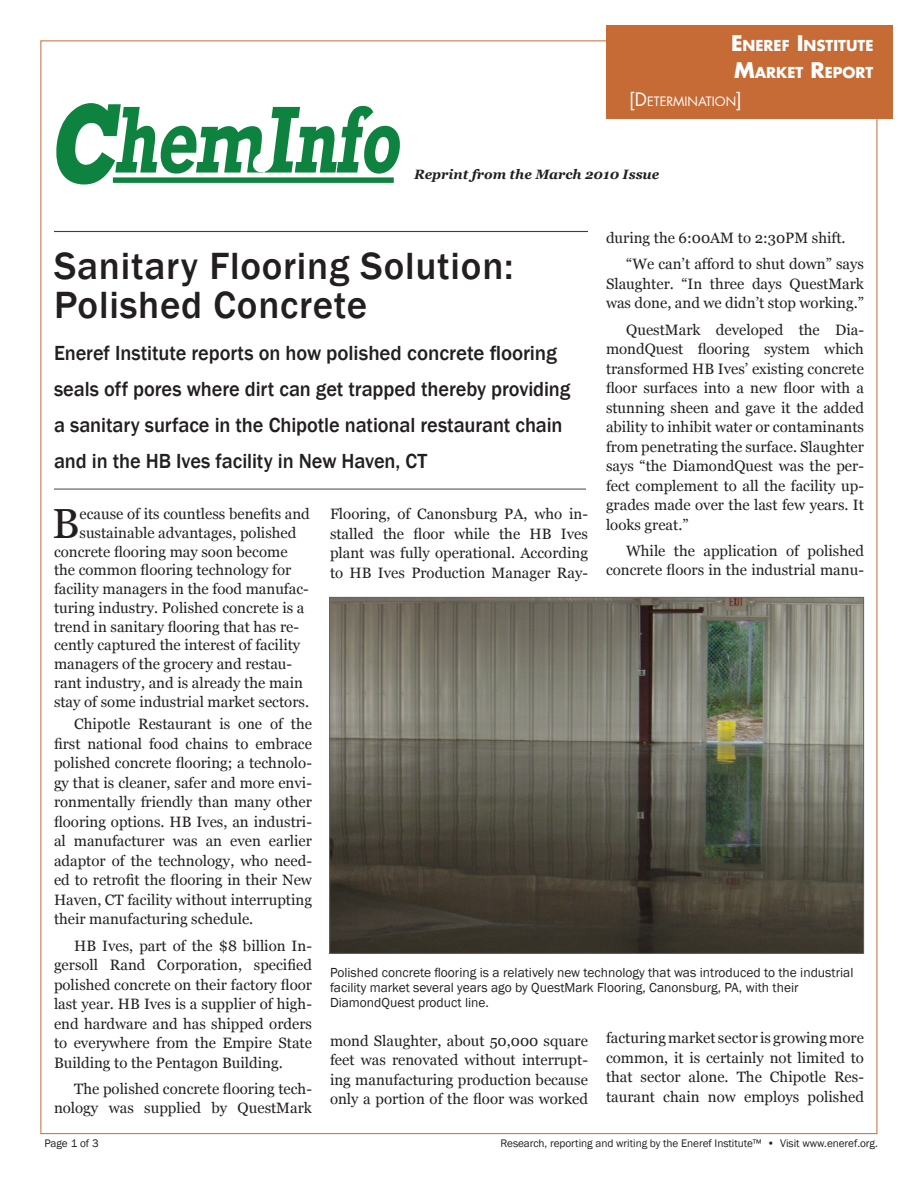
<style>
.page{position:relative;width:918px;height:1188px;background:#fff}
.page>*{position:absolute;margin:0;border:0;box-sizing:border-box;transform-origin:0 0}
.t1{font:700 96.6px "Rockwell";color:#0e8340;scale:.73 1}
.Body_copy_1{font:42px "Georgia";color:#231f20}
.Heading_1{font:500 39px/39px "Franklin Gothic";letter-spacing:.02em;color:#231f20}
.Subhead{font:500 21px/36px "Franklin Gothic";letter-spacing:-.005em;color:#231f20}
.Body_copy_2{font:15px/19.5px "Georgia";color:#231f20;text-align:justify}
.Body_copy_1-2{font:15px "Georgia";color:#231f20}
.t2{font:700 14.7px "Futura";color:#fff}
.t3{font:13.5px/15px "Franklin Gothic";color:#231f20}
.Permission_line{font:italic 700 13.5px "Georgia";color:#231f20}
.t4{font:12.6px "Futura";color:#fff}
.Copyright{font:11.25px "Franklin Gothic";letter-spacing:-.005em;color:#231f20}
.Page_number{font:11.25px "Franklin Gothic";letter-spacing:-.005em;color:#231f20}
.s1{font-size:165.75px}
.s2{font-family:"Goudy Stout";font-weight:400;font-style:italic;font-size:97.5px;color:#fff}
.s3{font-size:21px}
.s4{font-size:18px}
</style>
<div class="page">
<div style="left:606px;top:26px;width:287px;height:93px;background:#c66b35"></div>
<div style="left:113px;top:177px;width:281px;height:6px;background:#0e8340"></div>
<img style="left:331px;top:599px;width:531px;height:353px">
<hr style="left:54px;top:231px;width:534px;height:1px;background:#3e3e3f">
<hr style="left:54px;top:489px;width:532px;height:1px;background:#57585a">
<p class="t1" style="left:47px;top:82px;width:505px"><span class="s1">c</span>hemI<span class="s2">.</span>nfo</p>
<p class="t2" style="left:731px;top:35px;width:142px"><span class="s3">E</span>NEREF <span class="s3">I</span>NSTITUTE</p>
<p class="t2" style="left:734px;top:63px;width:141px"><span class="s3">M</span>ARKET <span class="s3">R</span>EPORT</p>
<p class="t4" style="left:629px;top:94px;width:114px"><span class="s4">[D</span>ETERMINATION<span class="s4">]</span></p>
<p class="Permission_line" style="left:414px;top:166px;width:247px">Reprint from the March 2010 Issue</p>
<p class="Body_copy_2" style="left:606px;top:229px;width:241px">during the 6:00AM to 2:30PM shift.</p>
<p class="Body_copy_2" style="left:606px;top:255px;width:260px;text-indent:20px">“We can’t afford to shut down” says Slaughter. “In three days QuestMark was done, and we didn’t stop working.”</p>
<p class="Body_copy_2" style="left:606px;top:320px;width:260px;text-indent:20px">QuestMark developed the Dia&shy;mondQuest flooring system which transformed HB Ives’ existing concrete floor surfaces into a new floor with a stunning sheen and gave it the added ability to inhibit water or contaminants from penetrating the surface. Slaughter says “the DiamondQuest was the per&shy;fect complement to all the facility up&shy;grades made over the last few years. It looks great.”</p>
<p class="Body_copy_2" style="left:606px;top:541px;width:259px;text-align:right">While the application of polished concrete floors in the industrial manu-</p>
<p class="Heading_1" style="left:54px;top:247px;width:461px">Sanitary Flooring Solution:<br>Polished Concrete</p>
<p class="Subhead" style="left:54px;top:336px;width:518px">Eneref Institute reports on how polished concrete flooring seals off pores where dirt can get trapped thereby providing a sanitary surface in the Chipotle national restaurant chain and in the HB Ives facility in New Haven, CT</p>
<p class="Body_copy_1" style="left:52px;top:498px;width:29px">B</p>
<p class="Body_copy_1-2" style="left:80px;top:505px;width:232px">ecause of its countless benefits and</p>
<p class="Body_copy_2" style="left:330px;top:504px;width:260px">Flooring, of Canonsburg PA, who in&shy;stalled the floor while the HB Ives plant was fully operational. According to HB Ives Production Manager Ray-</p>
<p class="Body_copy_1-2" style="left:80px;top:524px;width:218px">sustainable advantages, polished</p>
<p class="Body_copy_1-2" style="left:54px;top:542px;width:235px">concrete flooring may soon become</p>
<p class="Body_copy_1-2" style="left:54px;top:561px;width:239px">the common flooring technology for</p>
<p class="Body_copy_1-2" style="left:54px;top:580px;width:256px">facility managers in the food manufac-</p>
<p class="Body_copy_1-2" style="left:54px;top:599px;width:252px">turing industry. Polished concrete is a</p>
<p class="Body_copy_1-2" style="left:54px;top:617px;width:247px">trend in sanitary flooring that has re-</p>
<p class="Body_copy_1-2" style="left:54px;top:636px;width:248px">cently captured the interest of facility</p>
<p class="Body_copy_1-2" style="left:54px;top:655px;width:240px">managers of the grocery and restau-</p>
<p class="Body_copy_1-2" style="left:54px;top:674px;width:251px">rant industry, and is already the main</p>
<p class="Body_copy_1-2" style="left:54px;top:692px;width:257px">stay of some industrial market sectors.</p>
<p class="Body_copy_2" style="left:54px;top:715px;width:259px;text-indent:20px">Chipotle Restaurant is one of the first national food chains to embrace polished concrete flooring; a technolo&shy;gy that is cleaner, safer and more envi&shy;ronmentally friendly than many other flooring options. HB Ives, an industri&shy;al manufacturer was an even earlier adaptor of the technology, who need&shy;ed to retrofit the flooring in their New Haven, CT facility without interrupting their manufacturing schedule.</p>
<p class="Body_copy_2" style="left:54px;top:936px;width:259px;text-indent:20px">HB Ives, part of the $8 billion In&shy;gersoll Rand Corporation, specified polished concrete on their factory floor last year. HB Ives is a supplier of high&shy;end hardware and has shipped orders to everywhere from the Empire State Building to the Pentagon Building.</p>
<p class="Body_copy_2" style="left:54px;top:1079px;width:259px;text-align:right">The polished concrete flooring tech&shy;nology was supplied by QuestMark</p>
<p class="t3" style="left:330px;top:965px;width:525px">Polished concrete flooring is a relatively new technology that was introduced to the industrial facility market several years ago by QuestMark Flooring, Canonsburg, PA, with their<br>DiamondQuest product line.</p>
<p class="Body_copy_2" style="left:606px;top:1029px;width:259px">facturing market sector is growing more common, it is certainly not limited to that sector alone. The Chipotle Res&shy;taurant chain now employs polished</p>
<p class="Body_copy_2" style="left:330px;top:1031px;width:259px">mond Slaughter, about 50,000 square feet was renovated without interrupt&shy;ing manufacturing production because only a portion of the floor was worked</p>
<p class="Page_number" style="left:44px;top:1136px;width:56px">Page 1 of 3</p>
<p class="Copyright" style="left:501px;top:1136px;width:379px">Research, reporting and writing by the Eneref Institute™ • Visit www.eneref.org.</p>
</div>
